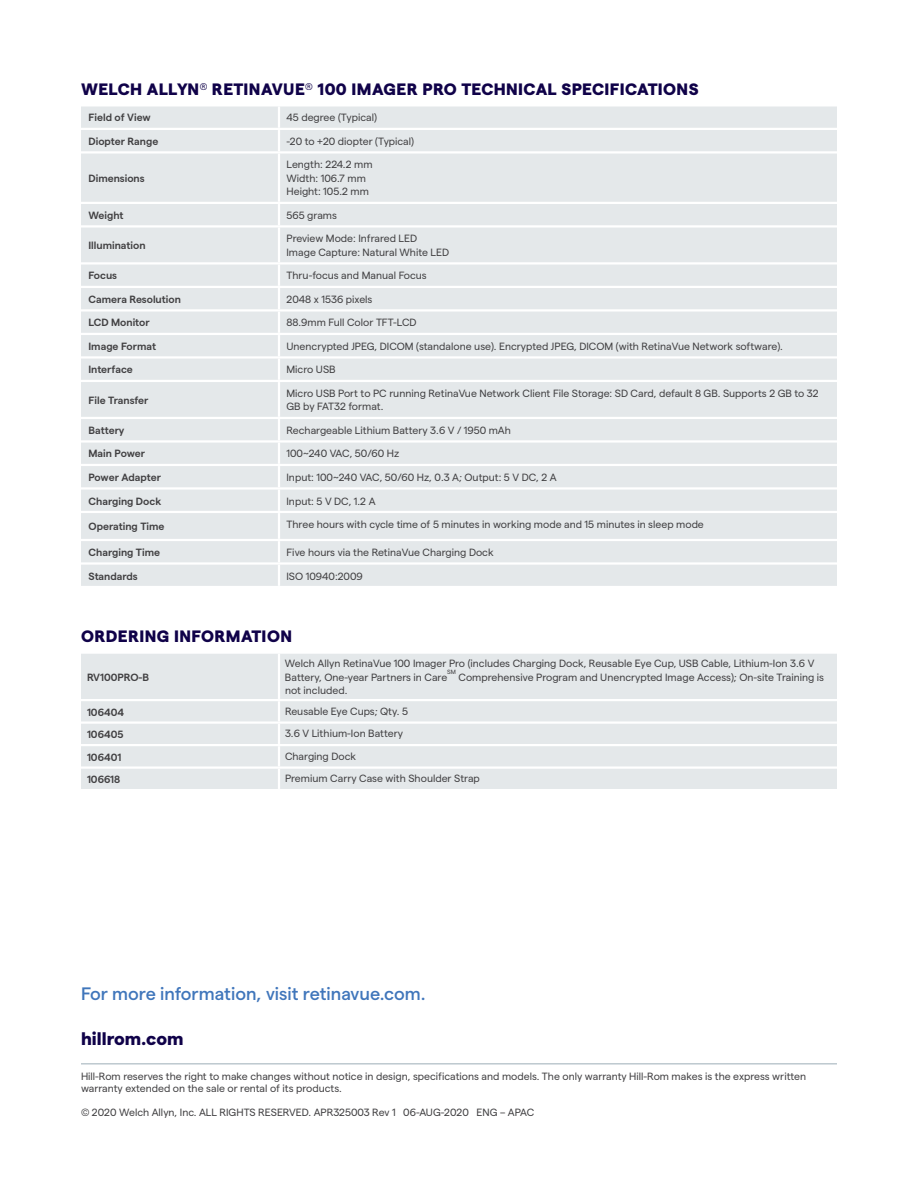
<style>
.page{position:relative;width:918px;height:1188px;background:#fff}
.page>*{position:absolute;margin:0;border:0;box-sizing:border-box;transform-origin:0 0}
.t1{font:500 18px "Matter";color:#4076bb}
.t2{font:800 18px "Matter";color:#100249}
.t3{font:800 16.5px "Matter";letter-spacing:.025em;color:#100249}
.t4{font:10.5px/13.5px "Matter";color:#414042}
.t5{font:600 10.5px "Matter";color:#414042}
.t6{font:6.15px "Matter";color:#414042}
</style>
<div class="page">
<hr style="left:81px;top:1063px;width:756px;height:1px;background:#9cadb7">
<div style="left:81px;top:107px;width:756px;height:479px;background:#e4e8ea"></div>
<hr style="left:278px;top:107px;width:2px;height:21px;background:#fff">
<hr style="left:81px;top:128px;width:198px;height:2px;background:#fff">
<hr style="left:279px;top:128px;width:558px;height:2px;background:#fff">
<hr style="left:278px;top:130px;width:2px;height:21px;background:#fff">
<hr style="left:81px;top:151px;width:198px;height:3px;background:#fff">
<hr style="left:279px;top:151px;width:558px;height:3px;background:#fff">
<hr style="left:278px;top:154px;width:2px;height:48px;background:#fff">
<hr style="left:81px;top:202px;width:198px;height:2px;background:#fff">
<hr style="left:279px;top:202px;width:558px;height:2px;background:#fff">
<hr style="left:278px;top:204px;width:2px;height:21px;background:#fff">
<hr style="left:81px;top:225px;width:198px;height:3px;background:#fff">
<hr style="left:279px;top:225px;width:558px;height:3px;background:#fff">
<hr style="left:278px;top:228px;width:2px;height:34px;background:#fff">
<hr style="left:81px;top:262px;width:198px;height:3px;background:#fff">
<hr style="left:279px;top:262px;width:558px;height:3px;background:#fff">
<hr style="left:278px;top:265px;width:2px;height:21px;background:#fff">
<hr style="left:81px;top:286px;width:198px;height:2px;background:#fff">
<hr style="left:279px;top:286px;width:558px;height:2px;background:#fff">
<hr style="left:278px;top:288px;width:2px;height:21px;background:#fff">
<hr style="left:81px;top:309px;width:198px;height:3px;background:#fff">
<hr style="left:279px;top:309px;width:558px;height:3px;background:#fff">
<hr style="left:278px;top:312px;width:2px;height:21px;background:#fff">
<hr style="left:81px;top:333px;width:198px;height:2px;background:#fff">
<hr style="left:279px;top:333px;width:558px;height:2px;background:#fff">
<hr style="left:278px;top:335px;width:2px;height:21px;background:#fff">
<hr style="left:81px;top:356px;width:198px;height:3px;background:#fff">
<hr style="left:279px;top:356px;width:558px;height:3px;background:#fff">
<hr style="left:278px;top:359px;width:2px;height:21px;background:#fff">
<hr style="left:81px;top:380px;width:198px;height:2px;background:#fff">
<hr style="left:279px;top:380px;width:558px;height:2px;background:#fff">
<hr style="left:278px;top:382px;width:2px;height:35px;background:#fff">
<hr style="left:81px;top:417px;width:198px;height:2px;background:#fff">
<hr style="left:279px;top:417px;width:558px;height:2px;background:#fff">
<hr style="left:278px;top:419px;width:2px;height:21px;background:#fff">
<hr style="left:81px;top:440px;width:198px;height:3px;background:#fff">
<hr style="left:279px;top:440px;width:558px;height:3px;background:#fff">
<hr style="left:278px;top:443px;width:2px;height:21px;background:#fff">
<hr style="left:81px;top:464px;width:198px;height:2px;background:#fff">
<hr style="left:279px;top:464px;width:558px;height:2px;background:#fff">
<hr style="left:278px;top:466px;width:2px;height:21px;background:#fff">
<hr style="left:81px;top:487px;width:198px;height:3px;background:#fff">
<hr style="left:279px;top:487px;width:558px;height:3px;background:#fff">
<hr style="left:278px;top:490px;width:2px;height:21px;background:#fff">
<hr style="left:81px;top:511px;width:198px;height:2px;background:#fff">
<hr style="left:279px;top:511px;width:558px;height:2px;background:#fff">
<hr style="left:278px;top:513px;width:2px;height:26px;background:#fff">
<hr style="left:81px;top:539px;width:198px;height:2px;background:#fff">
<hr style="left:279px;top:539px;width:558px;height:2px;background:#fff">
<hr style="left:278px;top:541px;width:2px;height:21px;background:#fff">
<hr style="left:81px;top:562px;width:198px;height:3px;background:#fff">
<hr style="left:279px;top:562px;width:558px;height:3px;background:#fff">
<hr style="left:278px;top:565px;width:2px;height:21px;background:#fff">
<div style="left:81px;top:654px;width:756px;height:135px;background:#e4e8ea"></div>
<hr style="left:278px;top:654px;width:2px;height:45px;background:#fff">
<hr style="left:81px;top:699px;width:198px;height:2px;background:#fff">
<hr style="left:279px;top:699px;width:558px;height:2px;background:#fff">
<hr style="left:278px;top:701px;width:2px;height:20px;background:#fff">
<hr style="left:81px;top:721px;width:198px;height:3px;background:#fff">
<hr style="left:279px;top:721px;width:558px;height:3px;background:#fff">
<hr style="left:278px;top:724px;width:2px;height:20px;background:#fff">
<hr style="left:81px;top:744px;width:198px;height:2px;background:#fff">
<hr style="left:279px;top:744px;width:558px;height:2px;background:#fff">
<hr style="left:278px;top:746px;width:2px;height:20px;background:#fff">
<hr style="left:81px;top:766px;width:198px;height:3px;background:#fff">
<hr style="left:279px;top:766px;width:558px;height:3px;background:#fff">
<hr style="left:278px;top:769px;width:2px;height:20px;background:#fff">
<h2 class="t3" style="left:81px;top:77px;width:619px">WELCH ALLYN<sup>®</sup> RETINAVUE<sup>®</sup> 100 IMAGER PRO TECHNICAL SPECIFICATIONS</h2>
<p class="t5" style="left:89px;top:110px;width:64px">Field of View</p>
<p class="t4" style="left:287px;top:110px;width:92px">45 degree (Typical)</p>
<p class="t5" style="left:89px;top:133px;width:71px">Diopter Range</p>
<p class="t4" style="left:287px;top:134px;width:129px">-20 to +20 diopter (Typical)</p>
<p class="t5" style="left:89px;top:170px;width:58px">Dimensions</p>
<p class="t4" style="left:287px;top:157px;width:88px">Length: 224.2 mm<br>Width: 106.7 mm<br>Height: 105.2 mm</p>
<p class="t5" style="left:89px;top:207px;width:37px">Weight</p>
<p class="t4" style="left:287px;top:208px;width:52px">565 grams</p>
<p class="t5" style="left:89px;top:238px;width:59px">Illumination</p>
<p class="t4" style="left:287px;top:231px;width:164px">Preview Mode: Infrared LED<br>Image Capture: Natural White LED</p>
<p class="t5" style="left:89px;top:268px;width:30px">Focus</p>
<p class="t4" style="left:287px;top:268px;width:142px">Thru-focus and Manual Focus</p>
<p class="t5" style="left:89px;top:291px;width:94px">Camera Resolution</p>
<p class="t4" style="left:287px;top:292px;width:87px">2048 x 1536 pixels</p>
<p class="t5" style="left:89px;top:315px;width:63px">LCD Monitor</p>
<p class="t4" style="left:287px;top:315px;width:132px">88.9mm Full Color TFT-LCD</p>
<p class="t5" style="left:89px;top:339px;width:69px">Image Format</p>
<p class="t4" style="left:287px;top:339px;width:498px">Unencrypted JPEG, DICOM (standalone use). Encrypted JPEG, DICOM (with RetinaVue Network software).</p>
<p class="t5" style="left:89px;top:362px;width:46px">Interface</p>
<p class="t4" style="left:287px;top:362px;width:51px">Micro USB</p>
<p class="t5" style="left:89px;top:392px;width:62px">File Transfer</p>
<p class="t4" style="left:287px;top:386px;width:534px">Micro USB Port to PC running RetinaVue Network Client File Storage: SD Card, default 8 GB. Supports 2 GB to 32<br>GB by FAT32 format.</p>
<p class="t5" style="left:89px;top:423px;width:37px">Battery</p>
<p class="t4" style="left:287px;top:423px;width:226px">Rechargeable Lithium Battery 3.6 V / 1950 mAh</p>
<p class="t5" style="left:89px;top:446px;width:58px">Main Power</p>
<p class="t4" style="left:287px;top:446px;width:114px">100~240 VAC, 50/60 Hz</p>
<p class="t5" style="left:89px;top:470px;width:74px">Power Adapter</p>
<p class="t4" style="left:287px;top:470px;width:272px">Input: 100~240 VAC, 50/60 Hz, 0.3 A; Output: 5 V DC, 2 A</p>
<p class="t5" style="left:89px;top:493px;width:74px">Charging Dock</p>
<p class="t4" style="left:287px;top:493px;width:91px">Input: 5 V DC, 1.2 A</p>
<p class="t5" style="left:89px;top:519px;width:78px">Operating Time</p>
<p class="t4" style="left:287px;top:517px;width:419px">Three hours with cycle time of 5 minutes in working mode and 15 minutes in sleep mode</p>
<p class="t5" style="left:89px;top:545px;width:73px">Charging Time</p>
<p class="t4" style="left:287px;top:545px;width:209px">Five hours via the RetinaVue Charging Dock</p>
<p class="t5" style="left:89px;top:568px;width:51px">Standards</p>
<p class="t4" style="left:287px;top:568px;width:78px">ISO 10940:2009</p>
<h2 class="t3" style="left:81px;top:624px;width:213px">ORDERING INFORMATION</h2>
<p class="t5" style="left:87px;top:669px;width:64px">RV100PRO-B</p>
<p class="t4" style="left:285px;top:656px;width:531px">Welch Allyn RetinaVue 100 Imager Pro (includes Charging Dock, Reusable Eye Cup, USB Cable, Lithium-Ion 3.6 V<br>Battery, One-year Partners in Care</p>
<p class="t6" style="left:447px;top:667px;width:10px">SM</p>
<p class="t4" style="left:459px;top:669px;width:367px">Comprehensive Program and Unencrypted Image Access); On-site Training is</p>
<p class="t4" style="left:285px;top:683px;width:64px">not included.</p>
<p class="t5" style="left:87px;top:704px;width:39px">106404</p>
<p class="t4" style="left:285px;top:703px;width:125px">Reusable Eye Cups; Qty. 5</p>
<p class="t5" style="left:87px;top:727px;width:38px">106405</p>
<p class="t4" style="left:285px;top:726px;width:120px">3.6 V Lithium-Ion Battery</p>
<p class="t5" style="left:87px;top:749px;width:36px">106401</p>
<p class="t4" style="left:285px;top:748px;width:73px">Charging Dock</p>
<p class="t5" style="left:87px;top:772px;width:35px">106618</p>
<p class="t4" style="left:285px;top:771px;width:196px">Premium Carry Case with Shoulder Strap</p>
<h1 class="t1" style="left:81px;top:981px;width:346px">For more information, visit retinavue.com.</h1>
<h1 class="t2" style="left:81px;top:1026px;width:104px">hillrom.com</h1>
<p class="t4" style="left:81px;top:1069px;width:727px;line-height:12px">Hill-Rom reserves the right to make changes without notice in design, specifications and models. The only warranty Hill-Rom makes is the express written warranty extended on the sale or rental of its products.</p>
<p class="t4" style="left:81px;top:1105px;width:455px">© 2020 Welch Allyn, Inc. ALL RIGHTS RESERVED. APR325003 Rev 1 06-AUG-2020 ENG – APAC</p>
</div>
